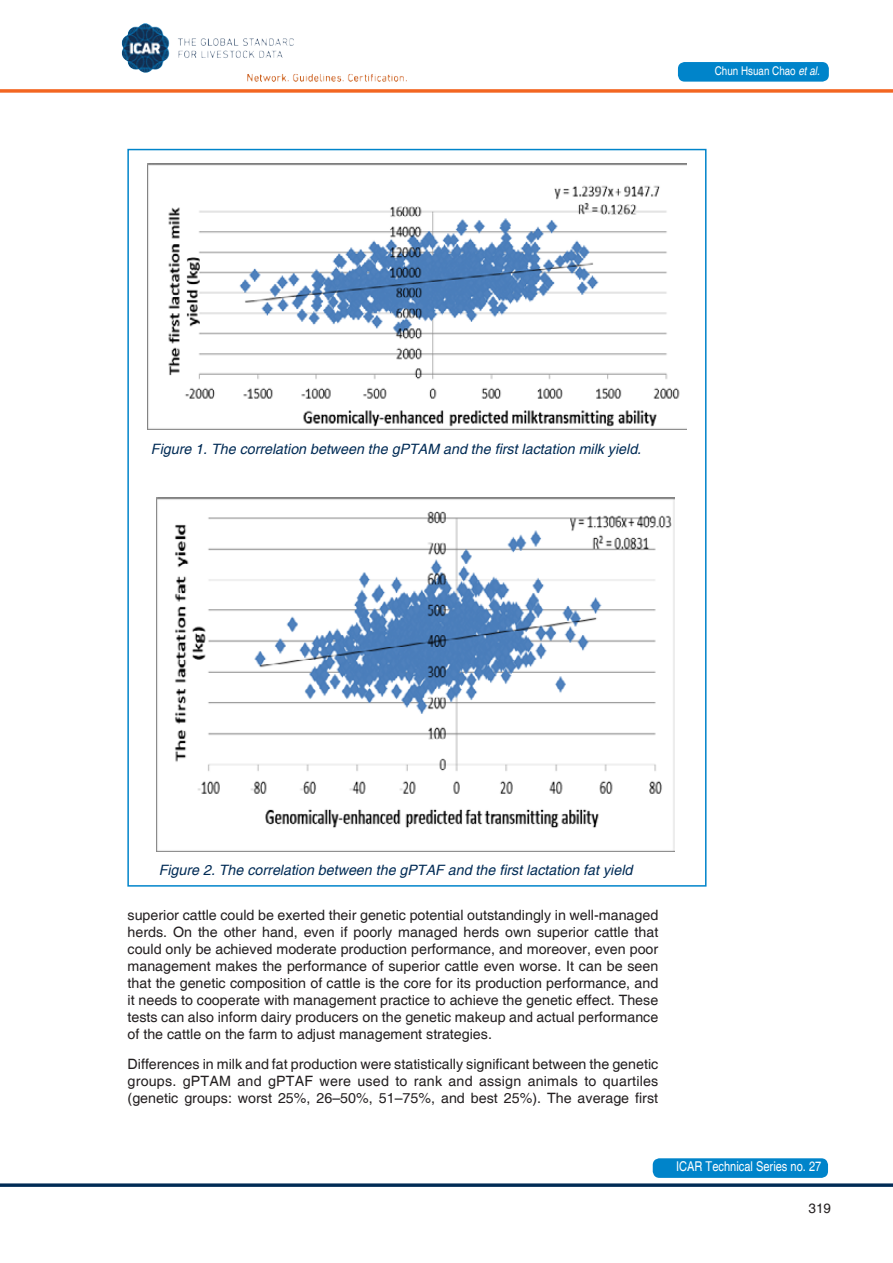
<style>
.page{position:relative;width:893px;height:1263px;background:#fff}
.page>*{position:absolute;margin:0;border:0;box-sizing:border-box;transform-origin:0 0}
.t1{font:14.25px/17.1px "Helvetica";color:#231f20;text-align:justify}
.t2{font:italic 14.25px "Helvetica";color:#002b55}
.t3{font:condensed 13.5px "Helvetica";color:#fff}
.t4{font:13.5px "Helvetica";color:#231f20}
.t5{font:condensed 12px "Helvetica";color:#fff}
.s1{font-style:italic}
</style>
<div class="page">
<hr style="left:0;top:1184px;width:893px;height:3px;background:#002b55">
<hr style="left:0;top:89px;width:893px;height:3px;background:#f36621">
<div style="left:653px;top:1158px;width:175px;height:20px;background:#0084ca;border-radius:7px"></div>
<div style="left:678px;top:62px;width:151px;height:20px;background:#0084ca;border-radius:7px"></div>
<img style="left:247px;top:74px;width:145px;height:8px">
<img style="left:122px;top:23px;width:172px;height:50px">
<img style="left:147px;top:163px;width:539px;height:266px">
<img style="left:157px;top:497px;width:518px;height:355px">
<p class="t5" style="left:715px;top:64px;width:107px">Chun Hsuan Chao <span class="s1">et al.</span></p>
<p class="t2" style="left:151px;top:440px;width:492px">Figure 1. The correlation between the gPTAM and the first lactation milk yield.</p>
<p class="t2" style="left:159px;top:862px;width:475px">Figure 2. The correlation between the gPTAF and the first lactation fat yield</p>
<p class="t1" style="left:128px;top:907px;width:532px">superior cattle could be exerted their genetic potential outstandingly in well-managed herds. On the other hand, even if poorly managed herds own superior cattle that could only be achieved moderate production performance, and moreover, even poor management makes the performance of superior cattle even worse. It can be seen that the genetic composition of cattle is the core for its production performance, and it needs to cooperate with management practice to achieve the genetic effect. These tests can also inform dairy producers on the genetic makeup and actual performance of the cattle on the farm to adjust management strategies.</p>
<p class="t1" style="left:128px;top:1056px;width:532px">Differences in milk and fat production were statistically significant between the genetic groups. gPTAM and gPTAF were used to rank and assign animals to quartiles (genetic groups: worst 25%, 26–50%, 51–75%, and best 25%). The average first</p>
<p class="t3" style="left:676px;top:1158px;width:147px">ICAR Technical Series no. 27</p>
<p class="t4" style="left:809px;top:1200px;width:24px">319</p>
</div>
